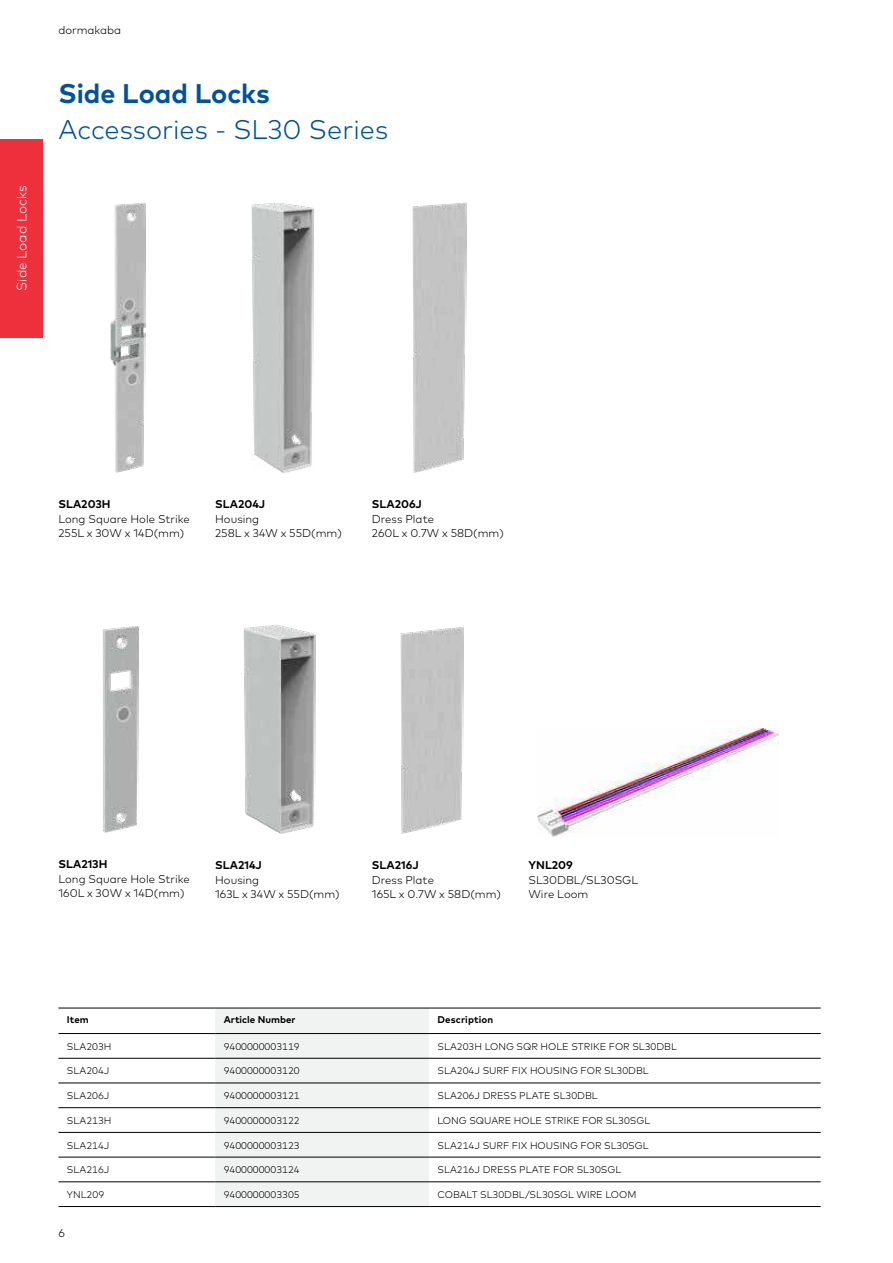
<style>
.page{position:relative;width:893px;height:1263px;background:#fff}
.page>*{position:absolute;margin:0;border:0;box-sizing:border-box;transform-origin:0 0}
.t1{font:300 27px "Mark Pro";color:#00529c}
.t2{font:700 27px "Mark Pro";color:#00529c}
.t3{font:300 13.5px "Mark Pro";color:#fff}
.t4{font:300 11.25px/14.2px "Mark Pro";color:#000}
.t5{font:700 11.25px "Mark Pro";color:#000}
.t6{font:300 9.75px "Mark Pro";color:#000}
.t7{font:700 9.75px "Mark Pro";color:#000}
</style>
<div class="page">
<div style="left:0;top:139px;width:43px;height:198px;background:#ee303c"></div>
<img style="left:110px;top:203px;width:36px;height:269px">
<img style="left:252px;top:203px;width:62px;height:269px">
<img style="left:413px;top:202px;width:54px;height:270px">
<img style="left:102px;top:626px;width:37px;height:206px">
<img style="left:244px;top:625px;width:71px;height:208px">
<img style="left:400px;top:627px;width:63px;height:206px">
<div style="left:215px;top:1009px;width:214px;height:197px;background:#f1f2f2"></div>
<hr style="left:58px;top:1008px;width:157px;height:1px;background:#000">
<hr style="left:215px;top:1008px;width:214px;height:1px;background:#000">
<hr style="left:429px;top:1008px;width:392px;height:1px;background:#000">
<hr style="left:58px;top:1033px;width:157px;height:1px;background:#000">
<hr style="left:215px;top:1033px;width:214px;height:1px;background:#000">
<hr style="left:429px;top:1033px;width:392px;height:1px;background:#000">
<hr style="left:58px;top:1058px;width:157px;height:1px;background:#000">
<hr style="left:215px;top:1058px;width:214px;height:1px;background:#000">
<hr style="left:429px;top:1058px;width:392px;height:1px;background:#000">
<hr style="left:58px;top:1083px;width:157px;height:1px;background:#000">
<hr style="left:215px;top:1083px;width:214px;height:1px;background:#000">
<hr style="left:429px;top:1083px;width:392px;height:1px;background:#000">
<hr style="left:58px;top:1107px;width:157px;height:1px;background:#000">
<hr style="left:215px;top:1107px;width:214px;height:1px;background:#000">
<hr style="left:429px;top:1107px;width:392px;height:1px;background:#000">
<hr style="left:58px;top:1132px;width:157px;height:1px;background:#000">
<hr style="left:215px;top:1132px;width:214px;height:1px;background:#000">
<hr style="left:429px;top:1132px;width:392px;height:1px;background:#000">
<hr style="left:58px;top:1157px;width:157px;height:1px;background:#000">
<hr style="left:215px;top:1157px;width:214px;height:1px;background:#000">
<hr style="left:429px;top:1157px;width:392px;height:1px;background:#000">
<hr style="left:58px;top:1181px;width:157px;height:1px;background:#000">
<hr style="left:215px;top:1181px;width:214px;height:1px;background:#000">
<hr style="left:429px;top:1181px;width:392px;height:1px;background:#000">
<hr style="left:58px;top:1206px;width:157px;height:1px;background:#000">
<hr style="left:215px;top:1206px;width:214px;height:1px;background:#000">
<hr style="left:429px;top:1206px;width:392px;height:1px;background:#000">
<img style="left:538px;top:728px;width:240px;height:109px">
<h2 class="t3" style="left:16px;top:291px;width:107px;rotate:-90deg">Side Load Locks</h2>
<p class="t4" style="left:58px;top:23px;width:64px">dormakaba</p>
<h1 class="t2" style="left:58px;top:83px;width:213px">Side Load Locks</h1>
<h1 class="t1" style="left:58px;top:119px;width:331px">Accessories - SL30 Series</h1>
<p class="t5" style="left:58px;top:500px;width:54px">SLA203H</p>
<p class="t4" style="left:58px;top:512px;width:133px">Long Square Hole Strike<br>255L x 30W x 14D(mm)</p>
<p class="t5" style="left:215px;top:500px;width:52px">SLA204J</p>
<p class="t4" style="left:215px;top:512px;width:128px">Housing<br>258L x 34W x 55D(mm)</p>
<p class="t5" style="left:372px;top:500px;width:52px">SLA206J</p>
<p class="t4" style="left:372px;top:512px;width:134px">Dress Plate<br>260L x 0.7W x 58D(mm)</p>
<p class="t5" style="left:58px;top:860px;width:50px">SLA213H</p>
<p class="t4" style="left:58px;top:872px;width:133px">Long Square Hole Strike<br>160L x 30W x 14D(mm)</p>
<p class="t5" style="left:215px;top:861px;width:48px">SLA214J</p>
<p class="t4" style="left:215px;top:873px;width:126px">Housing<br>163L x 34W x 55D(mm)</p>
<p class="t5" style="left:372px;top:861px;width:48px">SLA216J</p>
<p class="t4" style="left:372px;top:873px;width:131px">Dress Plate<br>165L x 0.7W x 58D(mm)</p>
<p class="t5" style="left:529px;top:861px;width:46px">YNL209</p>
<p class="t4" style="left:529px;top:873px;width:111px">SL30DBL/SL30SGL<br>Wire Loom</p>
<p class="t7" style="left:67px;top:1016px;width:23px">Item</p>
<p class="t7" style="left:224px;top:1016px;width:73px">Article Number</p>
<p class="t7" style="left:437px;top:1016px;width:57px">Description</p>
<p class="t6" style="left:67px;top:1042px;width:46px">SLA203H</p>
<p class="t6" style="left:224px;top:1042px;width:78px">9400000003119</p>
<p class="t6" style="left:437px;top:1042px;width:241px">SLA203H LONG SQR HOLE STRIKE FOR SL30DBL</p>
<p class="t6" style="left:67px;top:1067px;width:44px">SLA204J</p>
<p class="t6" style="left:224px;top:1067px;width:78px">9400000003120</p>
<p class="t6" style="left:437px;top:1067px;width:213px">SLA204J SURF FIX HOUSING FOR SL30DBL</p>
<p class="t6" style="left:67px;top:1092px;width:44px">SLA206J</p>
<p class="t6" style="left:224px;top:1092px;width:78px">9400000003121</p>
<p class="t6" style="left:437px;top:1092px;width:162px">SLA206J DRESS PLATE SL30DBL</p>
<p class="t6" style="left:67px;top:1116px;width:46px">SLA213H</p>
<p class="t6" style="left:224px;top:1116px;width:78px">9400000003122</p>
<p class="t6" style="left:437px;top:1116px;width:214px">LONG SQUARE HOLE STRIKE FOR SL30SGL</p>
<p class="t6" style="left:67px;top:1141px;width:44px">SLA214J</p>
<p class="t6" style="left:224px;top:1141px;width:78px">9400000003123</p>
<p class="t6" style="left:437px;top:1141px;width:213px">SLA214J SURF FIX HOUSING FOR SL30SGL</p>
<p class="t6" style="left:67px;top:1166px;width:44px">SLA216J</p>
<p class="t6" style="left:224px;top:1166px;width:78px">9400000003124</p>
<p class="t6" style="left:437px;top:1166px;width:185px">SLA216J DRESS PLATE FOR SL30SGL</p>
<p class="t6" style="left:67px;top:1190px;width:39px">YNL209</p>
<p class="t6" style="left:224px;top:1190px;width:78px">9400000003305</p>
<p class="t6" style="left:437px;top:1190px;width:200px">COBALT SL30DBL/SL30SGL WIRE LOOM</p>
<p class="t4" style="left:58px;top:1226px;width:8px">6</p>
</div>
